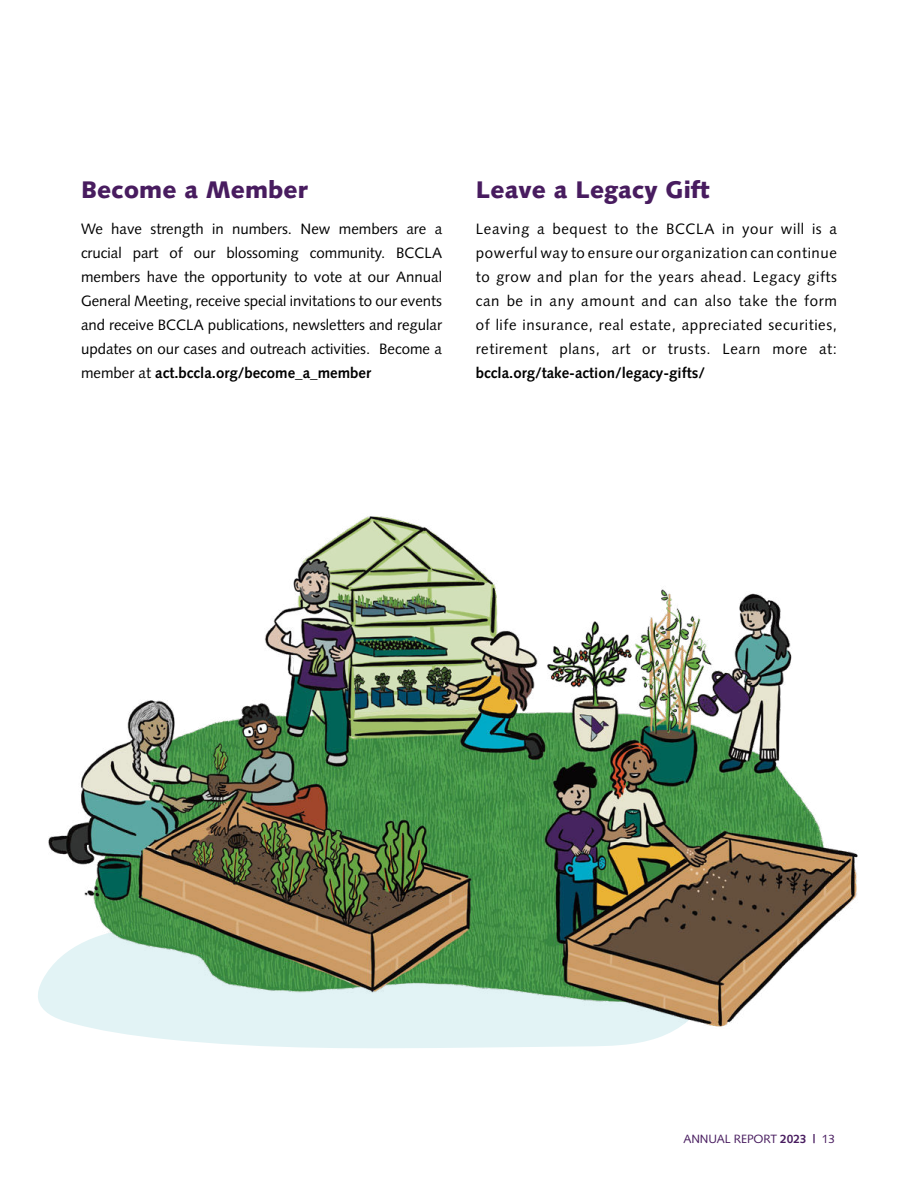
<style>
.page{position:relative;width:918px;height:1188px;background:#fff}
.page>*{position:absolute;margin:0;border:0;box-sizing:border-box;transform-origin:0 0}
.t1{font:900 24px "Syntax LT Std";color:#481c5f}
.t2{font:15px/24px "Syntax LT Std";letter-spacing:.015em;color:#000;text-align:justify}
.t3{font:700 15px "Syntax LT Std";color:#000}
.t4{font:12px "Syntax LT Std";letter-spacing:-.01em;color:#481c5f}
.s1{font-weight:700}
</style>
<div class="page">
<svg style="left:149px;top:1037px;width:510px;height:11px;fill:#e2f3f5"></svg>
<img style="left:38px;top:516px;width:820px;height:521px">
<h1 class="t1" style="left:81px;top:180px;width:228px">Become a Member</h1>
<p class="t2" style="left:81px;top:217px;width:363px">We have strength in numbers. New members are a crucial part of our blossoming community. BCCLA members have the opportunity to vote at our Annual General Meeting, receive special invitations to our events and receive BCCLA publications, newsletters and regular updates on our cases and outreach activities. Become a member at <span class="s1">act.bccla.org/become_a_member</span></p>
<h1 class="t1" style="left:476px;top:180px;width:236px">Leave a Legacy Gift</h1>
<p class="t2" style="left:476px;top:217px;width:363px">Leaving a bequest to the BCCLA in your will is a powerful way to ensure our organization can continue to grow and plan for the years ahead. Legacy gifts can be in any amount and can also take the form of life insurance, real estate, appreciated securities, retirement plans, art or trusts. Learn more at:</p>
<p class="t3" style="left:476px;top:367px;width:231px">bccla.org/take-action/legacy-gifts/</p>
<p class="t4" style="left:683px;top:1132px;width:153px">ANNUAL REPORT <span class="s1">2023 |</span> 13</p>
</div>
